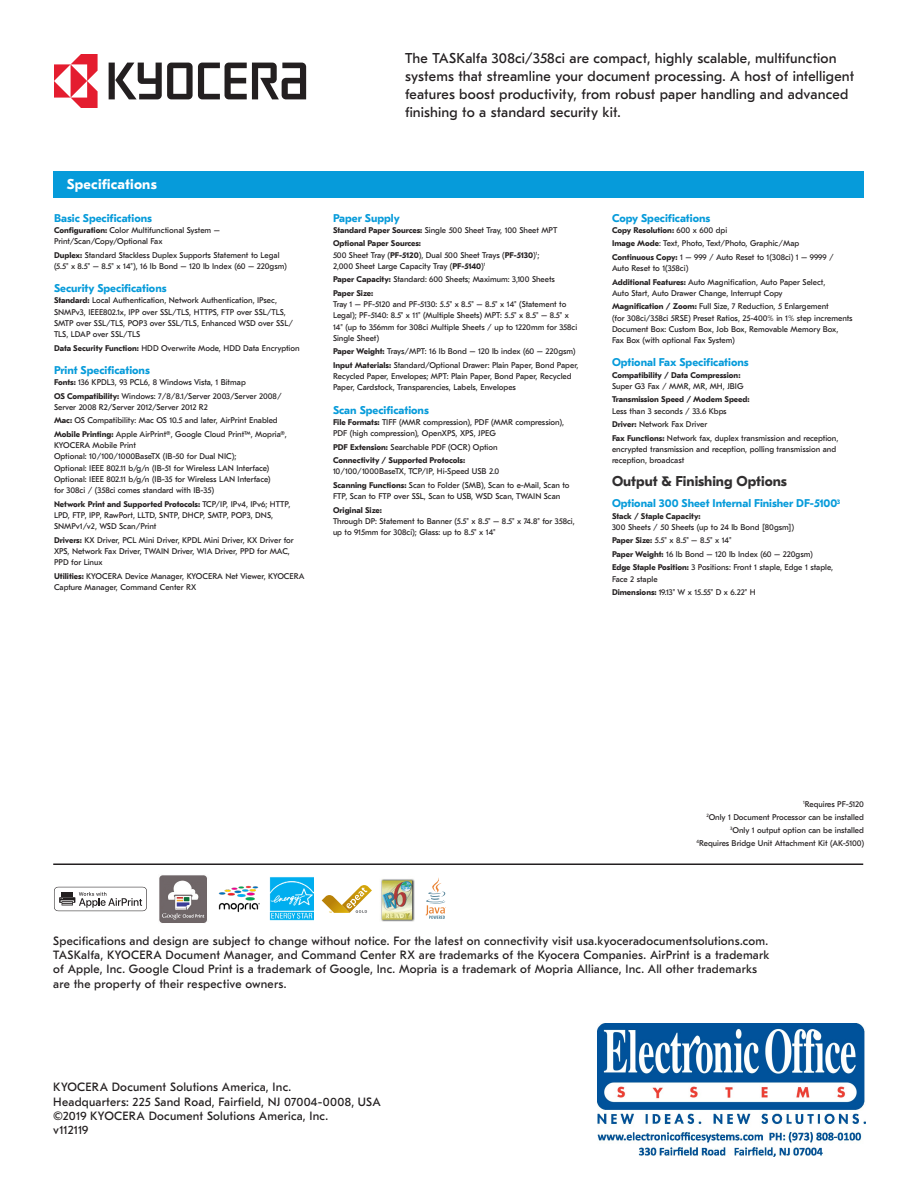
<style>
.page{position:relative;width:918px;height:1188px;background:#fff}
.page>*{position:absolute;margin:0;border:0;box-sizing:border-box;transform-origin:0 0}
.KYO_06_Body_copy_tex{font:14.25px/18px "GT Eesti Pro Text";letter-spacing:.01em;color:#231f20}
.Specs_Red_Head{font:700 14.25px "GT Eesti Pro Text";color:#312f30}
.KYO_06_Body_copy_tex-2{font:700 14.25px "GT Eesti Pro Text";letter-spacing:.015em;color:#fff}
.KYO_10_Info_communic{font:12px/14.2px "GT Eesti Pro Text";letter-spacing:.015em;color:#231f20}
.Specs_Red_Head-2{font:700 11.25px "GT Eesti Pro Text";color:#069bda}
.Specs_type{font:8.25px/11.2px "GT Eesti Pro Text";color:#231f20}
.Specs_type-2{font:700 8.25px/11.2px "GT Eesti Pro Text";color:#231f20}
.s1{font-weight:700}
.s2{font-weight:400}
</style>
<div class="page">
<div style="left:54px;top:171px;width:810px;height:27px;background:#069bda"></div>
<svg style="left:109px;top:63px;width:197px;height:36px"></svg>
<svg style="left:54px;top:54px;width:44px;height:54px"></svg>
<hr style="left:53px;top:863px;width:810px;height:2px;background:#231f20">
<img style="left:159px;top:875px;width:48px;height:48px">
<img style="left:380px;top:879px;width:35px;height:43px">
<svg style="left:425px;top:878px;width:21px;height:41px"></svg>
<img style="left:218px;top:885px;width:42px;height:28px">
<img style="left:270px;top:877px;width:44px;height:44px">
<svg style="left:322px;top:885px;width:50px;height:28px"></svg>
<svg style="left:54px;top:887px;width:93px;height:24px"></svg>
<img style="left:598px;top:1023px;width:268px;height:134px">
<p class="KYO_06_Body_copy_tex-2" style="left:67px;top:177px;width:92px">Specifications</p>
<p class="Specs_Red_Head-2" style="left:54px;top:212px;width:100px">Basic Specifications</p>
<p class="Specs_type" style="left:54px;top:225px;width:167px"><span class="s1">Configuration:</span> Color Multifunctional System –<br>Print/Scan/Copy/Optional Fax</p>
<p class="Specs_type" style="left:54px;top:249px;width:234px"><span class="s1">Duplex:</span> Standard Stackless Duplex Supports Statement to Legal (5.5" x 8.5" – 8.5" x 14"), 16 lb Bond – 120 lb Index (60 – 220gsm)</p>
<p class="Specs_Red_Head-2" style="left:54px;top:282px;width:114px">Security Specifications</p>
<p class="Specs_type" style="left:54px;top:295px;width:241px"><span class="s1">Standard:</span> Local Authentication, Network Authentication, IPsec, SNMPv3, IEEE802.1x, IPP over SSL/TLS, HTTPS, FTP over SSL/TLS, SMTP over SSL/TLS, POP3 over SSL/TLS, Enhanced WSD over SSL/ TLS, LDAP over SSL/TLS</p>
<p class="Specs_type" style="left:54px;top:342px;width:247px"><span class="s1">Data Security Function:</span> HDD Overwrite Mode, HDD Data Encryption</p>
<p class="Specs_Red_Head-2" style="left:54px;top:364px;width:97px">Print Specifications</p>
<p class="Specs_type" style="left:54px;top:377px;width:193px"><span class="s1">Fonts:</span> 136 KPDL3, 93 PCL6, 8 Windows Vista, 1 Bitmap</p>
<p class="Specs_type" style="left:54px;top:390px;width:229px"><span class="s1">OS Compatibility:</span> Windows: 7/8/8.1/Server 2003/Server 2008/<br>Server 2008 R2/Server 2012/Server 2012 R2</p>
<p class="Specs_type" style="left:54px;top:415px;width:225px"><span class="s1">Mac:</span> OS Compatibility: Mac OS 10.5 and later, AirPrint Enabled</p>
<p class="Specs_type" style="left:54px;top:429px;width:234px"><span class="s1">Mobile Printing:</span> Apple AirPrint®, Google Cloud Print™, Mopria®, KYOCERA Mobile Print<br>Optional: 10/100/1000BaseTX (IB-50 for Dual NIC);<br>Optional: IEEE 802.11 b/g/n (IB-51 for Wireless LAN Interface)<br>Optional: IEEE 802.11 b/g/n (IB-35 for Wireless LAN Interface)<br>for 308ci / (358ci comes standard with IB-35)</p>
<p class="Specs_type" style="left:54px;top:498px;width:238px"><span class="s1">Network Print and Supported Protocols:</span> TCP/IP, IPv4, IPv6; HTTP,<br>LPD, FTP, IPP, RawPort, LLTD, SNTP, DHCP, SMTP, POP3, DNS,<br>SNMPv1/v2, WSD Scan/Print</p>
<p class="Specs_type" style="left:54px;top:534px;width:241px"><span class="s1">Drivers:</span> KX Driver, PCL Mini Driver, KPDL Mini Driver, KX Driver for<br>XPS, Network Fax Driver, TWAIN Driver, WIA Driver, PPD for MAC,<br>PPD for Linux</p>
<p class="Specs_type" style="left:54px;top:570px;width:252px"><span class="s1">Utilities:</span> KYOCERA Device Manager, KYOCERA Net Viewer, KYOCERA<br>Capture Manager, Command Center RX</p>
<p class="KYO_06_Body_copy_tex" style="left:405px;top:50px;width:451px">The TASKalfa 308ci/358ci are compact, highly scalable, multifunction systems that streamline your document processing. A host of intelligent features boost productivity, from robust paper handling and advanced finishing to a standard security kit.</p>
<p class="Specs_Red_Head-2" style="left:333px;top:212px;width:68px">Paper Supply</p>
<p class="Specs_type" style="left:333px;top:225px;width:226px"><span class="s1">Standard Paper Sources:</span> Single 500 Sheet Tray, 100 Sheet MPT</p>
<p class="Specs_type" style="left:333px;top:238px;width:208px"><span class="s1">Optional Paper Sources:<br></span>500 Sheet Tray (<span class="s1">PF-5120</span>), Dual 500 Sheet Trays (<span class="s1">PF-5130</span>)<sup>1</sup>;<br>2,000 Sheet Large Capacity Tray (<span class="s1">PF-5140</span>)<sup>1</sup></p>
<p class="Specs_type" style="left:333px;top:274px;width:223px"><span class="s1">Paper Capacity:</span> Standard: 600 Sheets; Maximum: 3,100 Sheets</p>
<p class="Specs_type" style="left:333px;top:288px;width:246px"><span class="s1">Paper Size:<br></span>Tray 1 – PF-5120 and PF-5130: 5.5" x 8.5" – 8.5" x 14" (Statement to Legal); PF-5140: 8.5" x 11" (Multiple Sheets) MPT: 5.5" x 8.5" – 8.5" x 14" (up to 356mm for 308ci Multiple Sheets / up to 1220mm for 358ci Single Sheet)</p>
<p class="Specs_type" style="left:333px;top:346px;width:244px"><span class="s1">Paper Weight:</span> Trays/MPT: 16 lb Bond – 120 lb index (60 – 220gsm)</p>
<p class="Specs_type" style="left:333px;top:360px;width:247px"><span class="s1">Input Materials:</span> Standard/Optional Drawer: Plain Paper, Bond Paper,<br>Recycled Paper, Envelopes; MPT: Plain Paper, Bond Paper, Recycled<br>Paper, Cardstock, Transparencies, Labels, Envelopes</p>
<p class="Specs_Red_Head-2" style="left:333px;top:404px;width:97px">Scan Specifications</p>
<p class="Specs_type" style="left:333px;top:417px;width:233px"><span class="s1">File Formats:</span> TIFF (MMR compression), PDF (MMR compression),<br>PDF (high compression), OpenXPS, XPS, JPEG</p>
<p class="Specs_type" style="left:333px;top:441px;width:166px"><span class="s1">PDF Extension:</span> Searchable PDF (OCR) Option</p>
<p class="Specs_type" style="left:333px;top:455px;width:168px"><span class="s1">Connectivity / Supported Protocols:<br></span>10/100/1000BaseTX, TCP/IP, Hi-Speed USB 2.0</p>
<p class="Specs_type" style="left:333px;top:480px;width:238px"><span class="s1">Scanning Functions:</span> Scan to Folder (SMB), Scan to e-Mail, Scan to<br>FTP, Scan to FTP over SSL, Scan to USB, WSD Scan, TWAIN Scan</p>
<p class="Specs_type" style="left:333px;top:504px;width:243px"><span class="s1">Original Size:<br></span>Through DP: Statement to Banner (5.5" x 8.5" – 8.5" x 74.8" for 358ci, up to 915mm for 308ci); Glass: up to 8.5" x 14"</p>
<p class="Specs_Red_Head-2" style="left:612px;top:212px;width:100px">Copy Specifications</p>
<p class="Specs_type-2" style="left:612px;top:225px;width:117px">Copy Resolution: <span class="s2">600 x 600 dpi</span></p>
<p class="Specs_type" style="left:612px;top:238px;width:189px"><span class="s1">Image Mode</span>: Text, Photo, Text/Photo, Graphic/Map</p>
<p class="Specs_type" style="left:612px;top:252px;width:223px"><span class="s1">Continuous Copy:</span> 1 – 999 / Auto Reset to 1(308ci) 1 – 9999 /<br>Auto Reset to 1(358ci)</p>
<p class="Specs_type" style="left:612px;top:276px;width:215px"><span class="s1">Additional Features:</span> Auto Magnification, Auto Paper Select,<br>Auto Start, Auto Drawer Change, Interrupt Copy</p>
<p class="Specs_type" style="left:612px;top:301px;width:242px"><span class="s1">Magnification / Zoom:</span> Full Size, 7 Reduction, 5 Enlargement<br>(for 308ci/358ci 5RSE) Preset Ratios, 25-400% in 1% step increments Document Box: Custom Box, Job Box, Removable Memory Box,<br>Fax Box (with optional Fax System)</p>
<p class="Specs_Red_Head-2" style="left:612px;top:356px;width:138px">Optional Fax Specifications</p>
<p class="Specs_type-2" style="left:612px;top:369px;width:133px">Compatibility / Data Compression:<br><span class="s2">Super G3 Fax / MMR, MR, MH, JBIG</span></p>
<p class="Specs_type-2" style="left:612px;top:394px;width:139px">Transmission Speed / Modem Speed:<br><span class="s2">Less than 3 seconds / 33.6 Kbps</span></p>
<p class="Specs_type" style="left:612px;top:419px;width:97px"><span class="s1">Driver:</span> Network Fax Driver</p>
<p class="Specs_type" style="left:612px;top:432px;width:228px"><span class="s1">Fax Functions:</span> Network fax, duplex transmission and reception, encrypted transmission and reception, polling transmission and reception, broadcast</p>
<p class="Specs_Red_Head" style="left:612px;top:474px;width:177px">Output &amp; Finishing Options</p>
<p class="Specs_Red_Head-2" style="left:612px;top:497px;width:230px">Optional 300 Sheet Internal Finisher DF-5100<sup>3</sup></p>
<p class="Specs_type" style="left:612px;top:510px;width:183px"><span class="s1">Stack / Staple Capacity:<br></span>300 Sheets / 50 Sheets (up to 24 lb Bond [80gsm])</p>
<p class="Specs_type" style="left:612px;top:535px;width:121px"><span class="s1">Paper Size:</span> 5.5" x 8.5" – 8.5" x 14"</p>
<p class="Specs_type" style="left:612px;top:549px;width:202px"><span class="s1">Paper Weight:</span> 16 lb Bond – 120 lb Index (60 – 220gsm)</p>
<p class="Specs_type" style="left:612px;top:562px;width:223px"><span class="s1">Edge Staple Position:</span> 3 Positions: Front 1 staple, Edge 1 staple,<br>Face 2 staple</p>
<p class="Specs_type" style="left:612px;top:587px;width:145px"><span class="s1">Dimensions:</span> 19.13" W x 15.55" D x 6.22" H</p>
<p class="Specs_type" style="left:803px;top:799px;width:62px"><sup>1</sup>Requires PF-5120</p>
<p class="Specs_type" style="left:706px;top:812px;width:159px"><sup>2</sup>Only 1 Document Processor can be installed</p>
<p class="Specs_type" style="left:730px;top:825px;width:135px"><sup>3</sup>Only 1 output option can be installed</p>
<p class="Specs_type" style="left:696px;top:838px;width:169px"><sup>4</sup>Requires Bridge Unit Attachment Kit (AK-5100)</p>
<p class="KYO_10_Info_communic" style="left:53px;top:934px;width:718px">Specifications and design are subject to change without notice. For the latest on connectivity visit usa.kyoceradocumentsolutions.com.<br>TASKalfa, KYOCERA Document Manager, and Command Center RX are trademarks of the Kyocera Companies. AirPrint is a trademark of Apple, Inc. Google Cloud Print is a trademark of Google, Inc. Mopria is a trademark of Mopria Alliance, Inc. All other trademarks are the property of their respective owners.</p>
<p class="KYO_10_Info_communic" style="left:53px;top:1080px;width:240px">KYOCERA Document Solutions America, Inc.</p>
<p class="KYO_10_Info_communic" style="left:53px;top:1095px;width:329px">Headquarters: 225 Sand Road, Fairfield, NJ 07004-0008, USA</p>
<p class="KYO_10_Info_communic" style="left:53px;top:1109px;width:277px">©2019 KYOCERA Document Solutions America, Inc.</p>
<p class="KYO_10_Info_communic" style="left:53px;top:1123px;width:37px">v112119</p>
</div>
